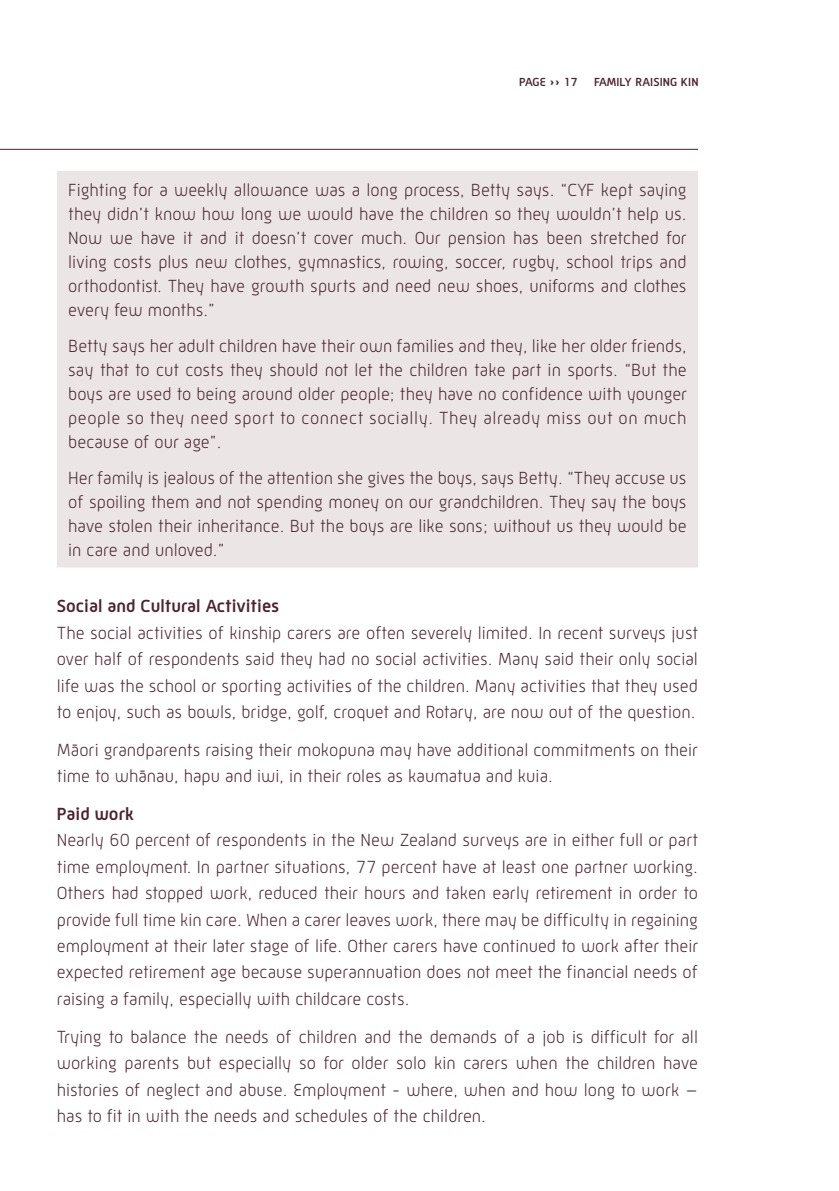
<style>
.page{position:relative;width:839px;height:1191px;background:#fff}
.page>*{position:absolute;margin:0;border:0;box-sizing:border-box;transform-origin:0 0}
.t1{font:18px/26.4px "Mic 32 ML";color:#4b2331;text-align:justify}
.t2{font:700 18px "Mic 32 M";color:#4b2331}
.t3{font:700 12px "Mic 32 M";letter-spacing:.01em;color:#4b2331}
</style>
<div class="page">
<hr style="left:0;top:149px;width:697px;height:1px;background:#4b2331">
<div style="left:57px;top:171px;width:640px;height:396px;background:#ebe6e5"></div>
<p class="t3" style="left:519px;top:77px;width:60px">PAGE ›› 17</p>
<p class="t3" style="left:594px;top:77px;width:106px">FAMILY RAISING KIN</p>
<p class="t1" style="left:68px;top:179px;width:620px;line-height:24px">Fighting for a weekly allowance was a long process, Betty says. “CYF kept saying they didn’t know how long we would have the children so they wouldn’t help us.<br>Now we have it and it doesn’t cover much. Our pension has been stretched for living costs plus new clothes, gymnastics, rowing, soccer, rugby, school trips and orthodontist. They have growth spurts and need new shoes, uniforms and clothes every few months.”</p>
<p class="t1" style="left:68px;top:335px;width:620px;line-height:24px">Betty says her adult children have their own families and they, like her older friends, say that to cut costs they should not let the children take part in sports. “But the boys are used to being around older people; they have no confidence with younger people so they need sport to connect socially. They already miss out on much because of our age”.</p>
<p class="t1" style="left:68px;top:467px;width:619px;line-height:24px">Her family is jealous of the attention she gives the boys, says Betty. “They accuse us of spoiling them and not spending money on our grandchildren. They say the boys have stolen their inheritance. But the boys are like sons; without us they would be in care and unloved.”</p>
<p class="t2" style="left:57px;top:599px;width:224px">Social and Cultural Activities</p>
<p class="t1" style="left:57px;top:621px;width:642px">The social activities of kinship carers are often severely limited. In recent surveys just over half of respondents said they had no social activities. Many said their only social life was the school or sporting activities of the children. Many activities that they used to enjoy, such as bowls, bridge, golf, croquet and Rotary, are now out of the question.</p>
<p class="t1" style="left:57px;top:738px;width:643px">Mäori grandparents raising their mokopuna may have additional commitments on their time to whänau, hapu and iwi, in their roles as kaumatua and kuia.</p>
<p class="t2" style="left:57px;top:807px;width:78px">Paid work</p>
<p class="t1" style="left:57px;top:828px;width:643px">Nearly 60 percent of respondents in the New Zealand surveys are in either full or part time employment. In partner situations, 77 percent have at least one partner working.<br>Others had stopped work, reduced their hours and taken early retirement in order to provide full time kin care. When a carer leaves work, there may be difficulty in regaining employment at their later stage of life. Other carers have continued to work after their expected retirement age because superannuation does not meet the financial needs of raising a family, especially with childcare costs.</p>
<p class="t1" style="left:57px;top:1025px;width:642px">Trying to balance the needs of children and the demands of a job is difficult for all working parents but especially so for older solo kin carers when the children have histories of neglect and abuse. Employment - where, when and how long to work – has to fit in with the needs and schedules of the children.</p>
</div>
